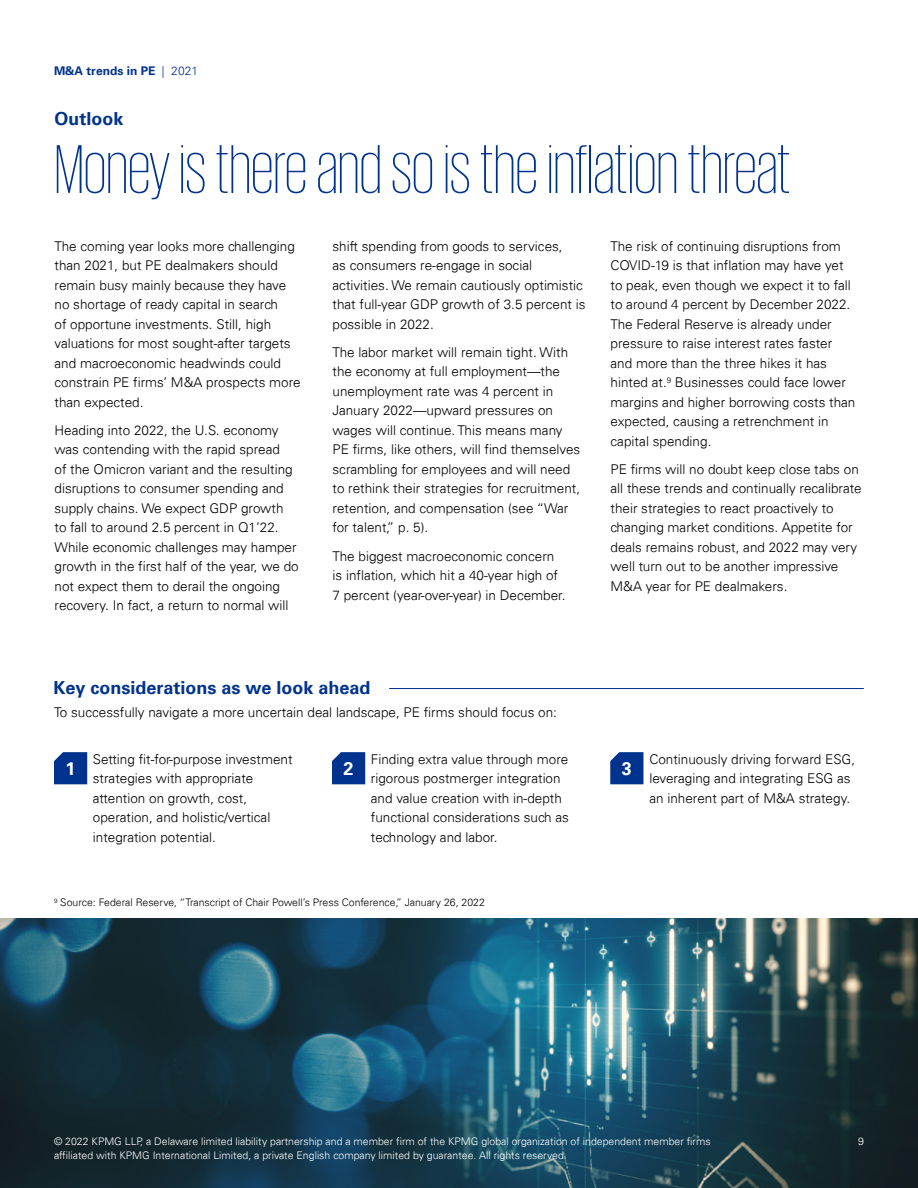
<style>
.page{position:relative;width:918px;height:1188px;background:#fff}
.page>*{position:absolute;margin:0;border:0;box-sizing:border-box;transform-origin:0 0}
.t1{font:200 70.5px "KPMG";color:#00338d}
.t2{font:700 18px "Univers";color:#00338d}
.t3{font:700 18px "Univers";color:#fff}
.t4{font:300 13.5px/19.5px "Univers 45";color:#000}
.t5{font:700 12px "Univers";color:#00338d}
.t6{font:300 10.5px "Univers 45";color:#fff}
.t7{font:300 10.5px "Univers 45";color:#000}
.s1{font-family:"Univers 45";font-weight:300}
</style>
<div class="page">
<hr style="left:390px;top:688px;width:473px;height:1px;background:#00338d">
<svg style="left:54px;top:752px;width:33px;height:32px"></svg>
<svg style="left:332px;top:752px;width:33px;height:32px"></svg>
<svg style="left:610px;top:752px;width:33px;height:32px"></svg>
<img style="left:0;top:918px;width:918px;height:270px">
<p class="t5" style="left:54px;top:64px;width:146px">M&amp;A trends in PE <span class="s1">| 2021</span></p>
<h2 class="t2" style="left:55px;top:108px;width:71px">Outlook</h2>
<h1 class="t1" style="left:55px;top:136px;width:738px">Money is there and so is the inflation threat</h1>
<p class="t4" style="left:55px;top:236px;width:248px">The coming year looks more challenging than 2021, but PE dealmakers should remain busy mainly because they have no shortage of ready capital in search<br>of opportune investments. Still, high valuations for most sought-after targets and macroeconomic headwinds could constrain PE firms’ M&amp;A prospects more than expected.</p>
<p class="t4" style="left:55px;top:420px;width:246px">Heading into 2022, the U.S. economy was contending with the rapid spread<br>of the Omicron variant and the resulting disruptions to consumer spending and supply chains. We expect GDP growth to fall to around 2.5 percent in Q1’22.<br>While economic challenges may hamper growth in the first half of the year, we do not expect them to derail the ongoing recovery. In fact, a return to normal will</p>
<p class="t4" style="left:333px;top:236px;width:255px">shift spending from goods to services,<br>as consumers re-engage in social activities. We remain cautiously optimistic that full-year GDP growth of 3.5 percent is possible in 2022.</p>
<p class="t4" style="left:333px;top:342px;width:249px">The labor market will remain tight. With the economy at full employment—the unemployment rate was 4 percent in January 2022—upward pressures on wages will continue. This means many PE firms, like others, will find themselves scrambling for employees and will need to rethink their strategies for recruitment, retention, and compensation (see “War for talent,” p. 5).</p>
<p class="t4" style="left:333px;top:546px;width:235px">The biggest macroeconomic concern is inflation, which hit a 40-year high of<br>7 percent (year-over-year) in December.</p>
<p class="t4" style="left:611px;top:236px;width:246px">The risk of continuing disruptions from COVID-19 is that inflation may have yet to peak, even though we expect it to fall to around 4 percent by December 2022.<br>The Federal Reserve is already under pressure to raise interest rates faster and more than the three hikes it has hinted at.<sup>9</sup> Businesses could face lower margins and higher borrowing costs than expected, causing a retrenchment in capital spending.</p>
<p class="t4" style="left:611px;top:459px;width:253px">PE firms will no doubt keep close tabs on all these trends and continually recalibrate their strategies to react proactively to changing market conditions. Appetite for deals remains robust, and 2022 may very well turn out to be another impressive M&amp;A year for PE dealmakers.</p>
<h2 class="t2" style="left:53px;top:676px;width:319px">Key considerations as we look ahead</h2>
<p class="t4" style="left:54px;top:703px;width:505px">To successfully navigate a more uncertain deal landscape, PE firms should focus on:</p>
<p class="t4" style="left:93px;top:749px;width:201px">Setting fit-for-purpose investment strategies with appropriate attention on growth, cost, operation, and holistic/vertical integration potential.</p>
<p class="t4" style="left:371px;top:749px;width:200px">Finding extra value through more rigorous postmerger integration and value creation with in-depth functional considerations such as technology and labor.</p>
<p class="t4" style="left:649px;top:749px;width:207px">Continuously driving forward ESG, leveraging and integrating ESG as an inherent part of M&amp;A strategy.</p>
<h2 class="t3" style="left:65px;top:758px;width:12px">1</h2>
<h2 class="t3" style="left:343px;top:758px;width:12px">2</h2>
<h2 class="t3" style="left:622px;top:758px;width:12px">3</h2>
<p class="t7" style="left:54px;top:896px;width:432px"><sup>9</sup> Source: Federal Reserve, “Transcript of Chair Powell’s Press Conference,” January 26, 2022</p>
<p class="t6" style="left:54px;top:1135px;width:658px">© 2022 KPMG LLP, a Delaware limited liability partnership and a member firm of the KPMG global organization of independent member firms</p>
<p class="t6" style="left:858px;top:1135px;width:7px">9</p>
<p class="t6" style="left:54px;top:1149px;width:514px">affiliated with KPMG International Limited, a private English company limited by guarantee. All rights reserved.</p>
</div>
